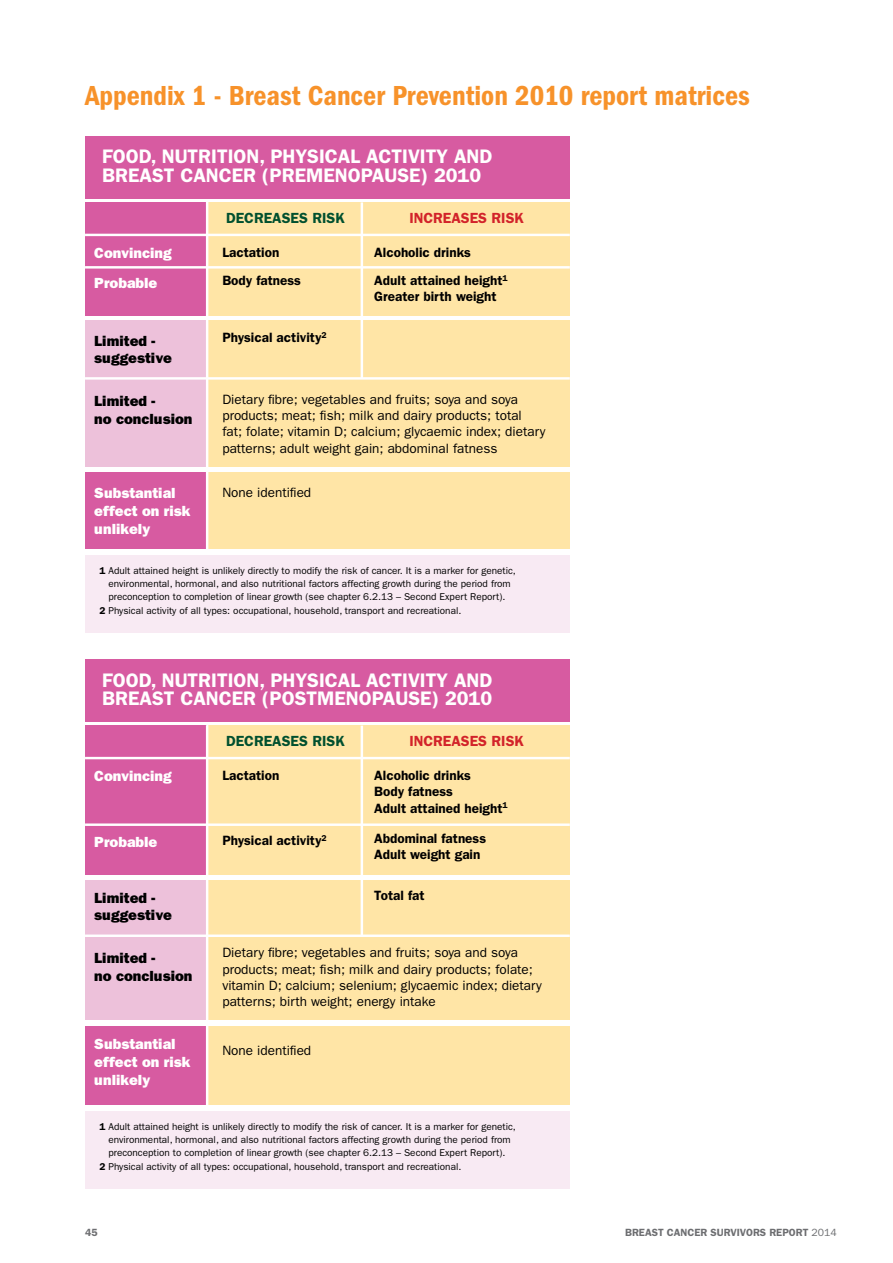
<style>
.page{position:relative;width:893px;height:1263px;background:#fff}
.page>*{position:absolute;margin:0;border:0;box-sizing:border-box;transform-origin:0 0}
.t1{font:28.5px "ITC Franklin Gothic Std Dm Cd";color:#f7922a}
.t2{font:600 19.65px/18.5px "ITC Franklin Gothic Std";color:#fff}
.t3{font:14.7px/17.7px "ITC Franklin Gothic Std Hvy";color:#fff}
.t4{font:14.7px/17.7px "ITC Franklin Gothic Std Hvy";color:#000}
.t5{font:600 14.7px "ITC Franklin Gothic Std";color:#00502f}
.t6{font:600 14.7px "ITC Franklin Gothic Std";color:#d2232a}
.t7{font:13.5px/16.2px "ITC Franklin Gothic Std";color:#000}
.t8{font:600 13.5px/16.2px "ITC Franklin Gothic Std";color:#000}
.t9{font:600 10.5px "ITC Franklin Gothic Std";color:#6d6e71}
.t10{font:10.05px/12.9px "ITC Franklin Gothic Std";color:#000;text-align:center}
.s1{font-weight:600}
.s2{font-weight:400}
</style>
<div class="page">
<div style="left:85px;top:321px;width:122px;height:146px;background:#edc1da"></div>
<div style="left:209px;top:321px;width:361px;height:146px;background:#ffe5a6"></div>
<div style="left:85px;top:472px;width:122px;height:77px;background:#d75ba1"></div>
<div style="left:209px;top:472px;width:361px;height:77px;background:#ffe5a6"></div>
<div style="left:85px;top:556px;width:485px;height:77px;background:#f8eaf3"></div>
<hr style="left:85px;top:377px;width:485px;height:3px;background:#fff">
<div style="left:85px;top:202px;width:122px;height:113px;background:#d75ba1"></div>
<div style="left:209px;top:202px;width:361px;height:113px;background:#ffe5a6"></div>
<hr style="left:85px;top:234px;width:485px;height:2px;background:#fff">
<hr style="left:85px;top:266px;width:485px;height:3px;background:#fff">
<hr style="left:361px;top:202px;width:2px;height:176px;background:#fff">
<div style="left:85px;top:136px;width:485px;height:62px;background:#d75ba1"></div>
<hr style="left:206px;top:202px;width:2px;height:348px;background:#fff">
<div style="left:85px;top:880px;width:122px;height:140px;background:#edc1da"></div>
<div style="left:209px;top:880px;width:361px;height:140px;background:#ffe5a6"></div>
<div style="left:85px;top:1026px;width:122px;height:79px;background:#d75ba1"></div>
<div style="left:209px;top:1026px;width:361px;height:79px;background:#ffe5a6"></div>
<div style="left:85px;top:1111px;width:485px;height:78px;background:#f8eaf3"></div>
<hr style="left:85px;top:934px;width:485px;height:3px;background:#fff">
<div style="left:85px;top:725px;width:122px;height:150px;background:#d75ba1"></div>
<div style="left:209px;top:725px;width:361px;height:150px;background:#ffe5a6"></div>
<hr style="left:85px;top:757px;width:485px;height:2px;background:#fff">
<hr style="left:85px;top:823px;width:485px;height:3px;background:#fff">
<hr style="left:361px;top:725px;width:2px;height:212px;background:#fff">
<div style="left:85px;top:659px;width:485px;height:63px;background:#d75ba1"></div>
<hr style="left:206px;top:725px;width:2px;height:386px;background:#fff">
<h1 class="t1" style="left:85px;top:79px;width:666px">Appendix 1 - Breast Cancer Prevention 2010 report matrices</h1>
<h2 class="t2" style="left:102px;top:147px;width:392px">FOOD, NUTRITION, PHYSICAL ACTIVITY AND<br>BREAST CANCER (PREMENOPAUSE) 2010</h2>
<h3 class="t5" style="left:226px;top:209px;width:120px">DECREASES RISK</h3>
<h3 class="t6" style="left:409px;top:209px;width:116px">INCREASES RISK</h3>
<h3 class="t3" style="left:94px;top:238px;width:79px;line-height:29.8px">Convincing<br>Probable</h3>
<h3 class="t8" style="left:374px;top:238px;width:135px;line-height:28.3px">Alcoholic drinks<br>Adult attained height<sup>1</sup></h3>
<h3 class="t8" style="left:374px;top:289px;width:124px">Greater birth weight</h3>
<h3 class="t8" style="left:222px;top:238px;width:80px;line-height:28.3px">Lactation<br>Body fatness</h3>
<h3 class="t4" style="left:94px;top:332px;width:79px">Limited - suggestive</h3>
<h3 class="t4" style="left:94px;top:393px;width:100px">Limited -<br>no conclusion</h3>
<h3 class="t3" style="left:94px;top:484px;width:98px">Substantial effect on risk unlikely</h3>
<h3 class="t8" style="left:222px;top:329px;width:106px">Physical activity<sup>2</sup></h3>
<h3 class="t7" style="left:222px;top:391px;width:324px">Dietary fibre; vegetables and fruits; soya and soya products; meat; fish; milk and dairy products; total<br>fat; folate; vitamin D; calcium; glycaemic index; dietary patterns; adult weight gain; abdominal fatness</h3>
<h3 class="t7" style="left:222px;top:485px;width:90px">None identified</h3>
<p class="t10" style="left:99px;top:564px;width:418px"><span class="s1">1</span> Adult attained height is unlikely directly to modify the risk of cancer. It is a marker for genetic, environmental, hormonal, and also nutritional factors affecting growth during the period from preconception to completion of linear growth (see chapter 6.2.13 – Second Expert Report).</p>
<p class="t10" style="left:99px;top:605px;width:363px"><span class="s1">2</span> Physical activity of all types: occupational, household, transport and recreational.</p>
<h2 class="t2" style="left:102px;top:671px;width:392px">FOOD, NUTRITION, PHYSICAL ACTIVITY AND<br>BREAST CANCER (POSTMENOPAUSE) 2010</h2>
<h3 class="t3" style="left:94px;top:767px;width:79px">Convincing</h3>
<h3 class="t3" style="left:94px;top:833px;width:65px">Probable</h3>
<h3 class="t4" style="left:94px;top:889px;width:79px">Limited - suggestive</h3>
<h3 class="t4" style="left:94px;top:949px;width:100px">Limited -<br>no conclusion</h3>
<h3 class="t3" style="left:94px;top:1035px;width:98px">Substantial effect on risk unlikely</h3>
<h3 class="t5" style="left:226px;top:732px;width:120px">DECREASES RISK</h3>
<h3 class="t6" style="left:409px;top:732px;width:116px">INCREASES RISK</h3>
<h3 class="t8" style="left:222px;top:767px;width:59px">Lactation</h3>
<h3 class="t8" style="left:222px;top:832px;width:106px">Physical activity<sup>2</sup></h3>
<h3 class="t8" style="left:374px;top:767px;width:135px">Alcoholic drinks<br>Body fatness<br>Adult attained height<sup>1</sup></h3>
<h3 class="t8" style="left:374px;top:830px;width:113px">Abdominal fatness<br>Adult weight gain</h3>
<h3 class="t8" style="left:374px;top:887px;width:52px">Total fat</h3>
<h3 class="t7" style="left:222px;top:945px;width:321px">Dietary fibre; vegetables and fruits; soya and soya products; meat; fish; milk and dairy products; folate; vitamin D; calcium; selenium; glycaemic index; dietary patterns; birth weight; energy intake</h3>
<h3 class="t7" style="left:222px;top:1042px;width:90px">None identified</h3>
<p class="t10" style="left:99px;top:1120px;width:418px"><span class="s1">1</span> Adult attained height is unlikely directly to modify the risk of cancer. It is a marker for genetic, environmental, hormonal, and also nutritional factors affecting growth during the period from preconception to completion of linear growth (see chapter 6.2.13 – Second Expert Report).</p>
<p class="t10" style="left:99px;top:1160px;width:363px"><span class="s1">2</span> Physical activity of all types: occupational, household, transport and recreational.</p>
<p class="t9" style="left:85px;top:1226px;width:14px">45</p>
<p class="t9" style="left:625px;top:1226px;width:213px">BREAST CANCER SURVIVORS REPORT <span class="s2">2014</span></p>
</div>
